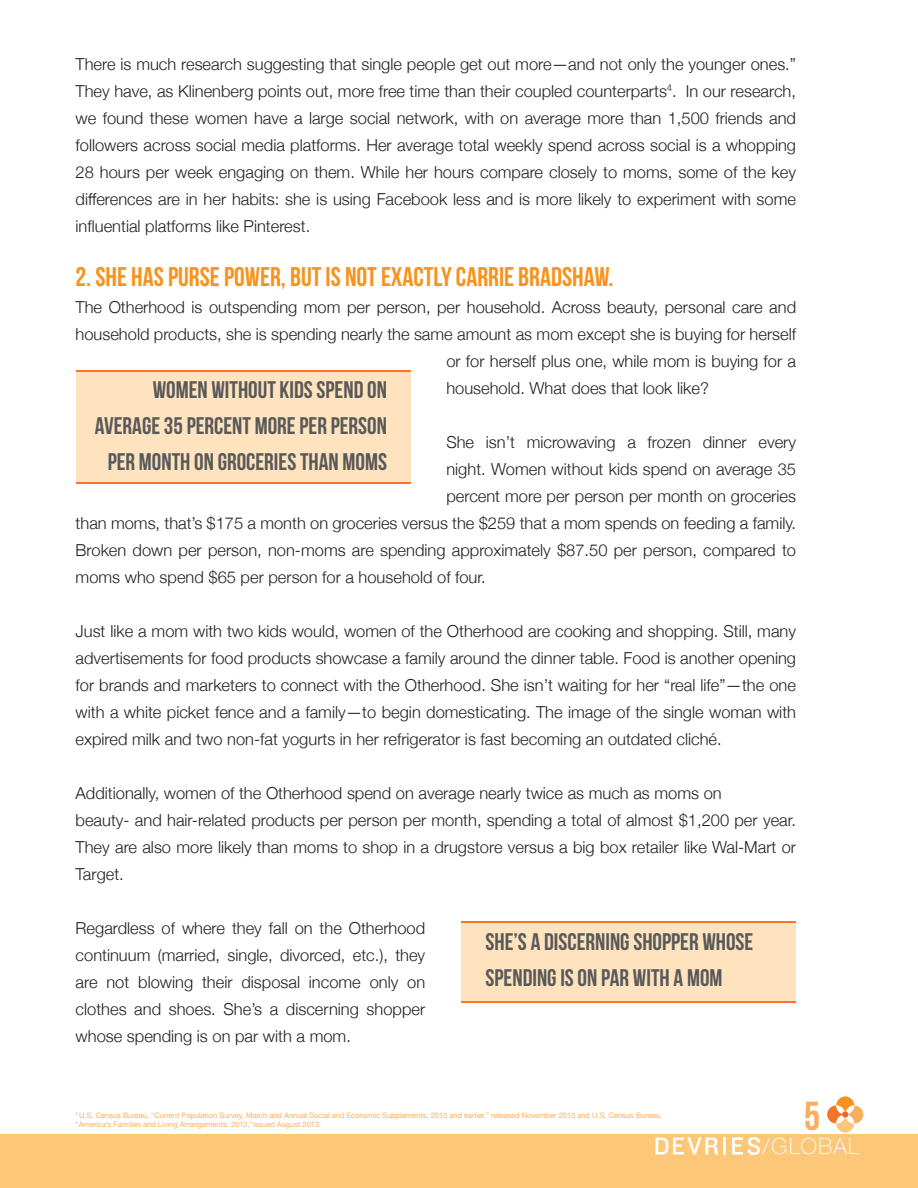
<style>
.page{position:relative;width:918px;height:1188px;background:#fff}
.page>*{position:absolute;margin:0;border:0;box-sizing:border-box;transform-origin:0 0}
.t1{font:40.5px "Bebas Neue";color:#faae5b}
.t2{font:27px "Bebas Neue";color:#f7931d}
.t3{font:24px/36px "Bebas Neue";color:#585959;text-align:center}
.t4{font:300 16.5px/27px "Helvetica Neue";color:#231f20;text-align:justify}
.t5{font:7.5px/9px "Helvetica Neue";color:#faae5b}
</style>
<div class="page">
<div style="left:0;top:1134px;width:918px;height:54px;background:#fdc77a"></div>
<svg style="left:656px;top:1137px;width:62px;height:18px"></svg>
<hr style="left:723px;top:1137px;width:3px;height:18px;background:#fff">
<svg style="left:732px;top:1096px;width:131px;height:59px"></svg>
<div style="left:76px;top:370px;width:334px;height:114px;background:#ffe3be"></div>
<hr style="left:76px;top:482px;width:334px;height:2px;background:#f9742a">
<hr style="left:76px;top:370px;width:334px;height:2px;background:#f9742a">
<div style="left:461px;top:921px;width:335px;height:81px;background:#ffe3be"></div>
<hr style="left:461px;top:1001px;width:335px;height:1px;background:#f9742a">
<hr style="left:461px;top:921px;width:335px;height:2px;background:#f9742a">
<p class="t4" style="left:76px;top:50px;width:722px">There is much research suggesting that single people get out more—and not only the younger ones.” They have, as Klinenberg points out, more free time than their coupled counterparts<sup>4</sup>. In our research, we found these women have a large social network, with on average more than 1,500 friends and followers across social media platforms. Her average total weekly spend across social is a whopping 28 hours per week engaging on them. While her hours compare closely to moms, some of the key differences are in her habits: she is using Facebook less and is more likely to experiment with some influential platforms like Pinterest.</p>
<p class="t2" style="left:76px;top:262px;width:539px">2. SHE HAS PURSE POWER, BUT IS NOT EXACTLY CARRIE BRADSHAW.</p>
<p class="t4" style="left:76px;top:293px;width:722px">The Otherhood is outspending mom per person, per household. Across beauty, personal care and</p>
<p class="t4" style="left:76px;top:320px;width:722px">household products, she is spending nearly the same amount as mom except she is buying for herself</p>
<p class="t4" style="left:446px;top:347px;width:351px">or for herself plus one, while mom is buying for a</p>
<p class="t4" style="left:446px;top:374px;width:264px">household. What does that look like?</p>
<p class="t3" style="left:153px;top:372px;width:236px">WOMEN WITHOUT KIDS SPEND ON</p>
<p class="t3" style="left:95px;top:408px;width:294px">AVERAGE 35 PERCENT MORE PER PERSON<br>PER MONTH ON GROCERIES THAN MOMS</p>
<p class="t4" style="left:446px;top:428px;width:351px">She isn’t microwaving a frozen dinner every</p>
<p class="t4" style="left:446px;top:455px;width:351px">night. Women without kids spend on average 35</p>
<p class="t4" style="left:446px;top:482px;width:351px">percent more per person per month on groceries</p>
<p class="t4" style="left:76px;top:509px;width:722px">than moms, that’s $175 a month on groceries versus the $259 that a mom spends on feeding a family.</p>
<p class="t4" style="left:76px;top:536px;width:722px">Broken down per person, non-moms are spending approximately $87.50 per person, compared to</p>
<p class="t4" style="left:76px;top:563px;width:412px">moms who spend $65 per person for a household of four.</p>
<p class="t4" style="left:76px;top:617px;width:722px">Just like a mom with two kids would, women of the Otherhood are cooking and shopping. Still, many advertisements for food products showcase a family around the dinner table. Food is another opening for brands and marketers to connect with the Otherhood. She isn’t waiting for her “real life”—the one with a white picket fence and a family—to begin domesticating. The image of the single woman with expired milk and two non-fat yogurts in her refrigerator is fast becoming an outdated cliché.</p>
<p class="t4" style="left:76px;top:779px;width:648px">Additionally, women of the Otherhood spend on average nearly twice as much as moms on</p>
<p class="t4" style="left:76px;top:806px;width:722px">beauty- and hair-related products per person per month, spending a total of almost $1,200 per year.<br>They are also more likely than moms to shop in a drugstore versus a big box retailer like Wal-Mart or Target.</p>
<p class="t4" style="left:76px;top:914px;width:351px">Regardless of where they fall on the Otherhood continuum (married, single, divorced, etc.), they are not blowing their disposal income only on clothes and shoes. She’s a discerning shopper whose spending is on par with a mom.</p>
<p class="t3" style="left:486px;top:923px;width:269px;text-align:left">SHE’S A DISCERNING SHOPPER WHOSE<br>SPENDING IS ON PAR WITH A MOM</p>
<p class="t5" style="left:76px;top:1111px;width:588px"><sup>4</sup> U.S. Census Bureau, “Current Population Survey, March and Annual Social and Economic Supplements, 2013 and earlier.” released November 2013 and U.S. Census Bureau, “America’s Families and Living Arrangements: 2012,”issued August 2013.</p>
<p class="t1" style="left:804px;top:1093px;width:18px">5</p>
</div>
